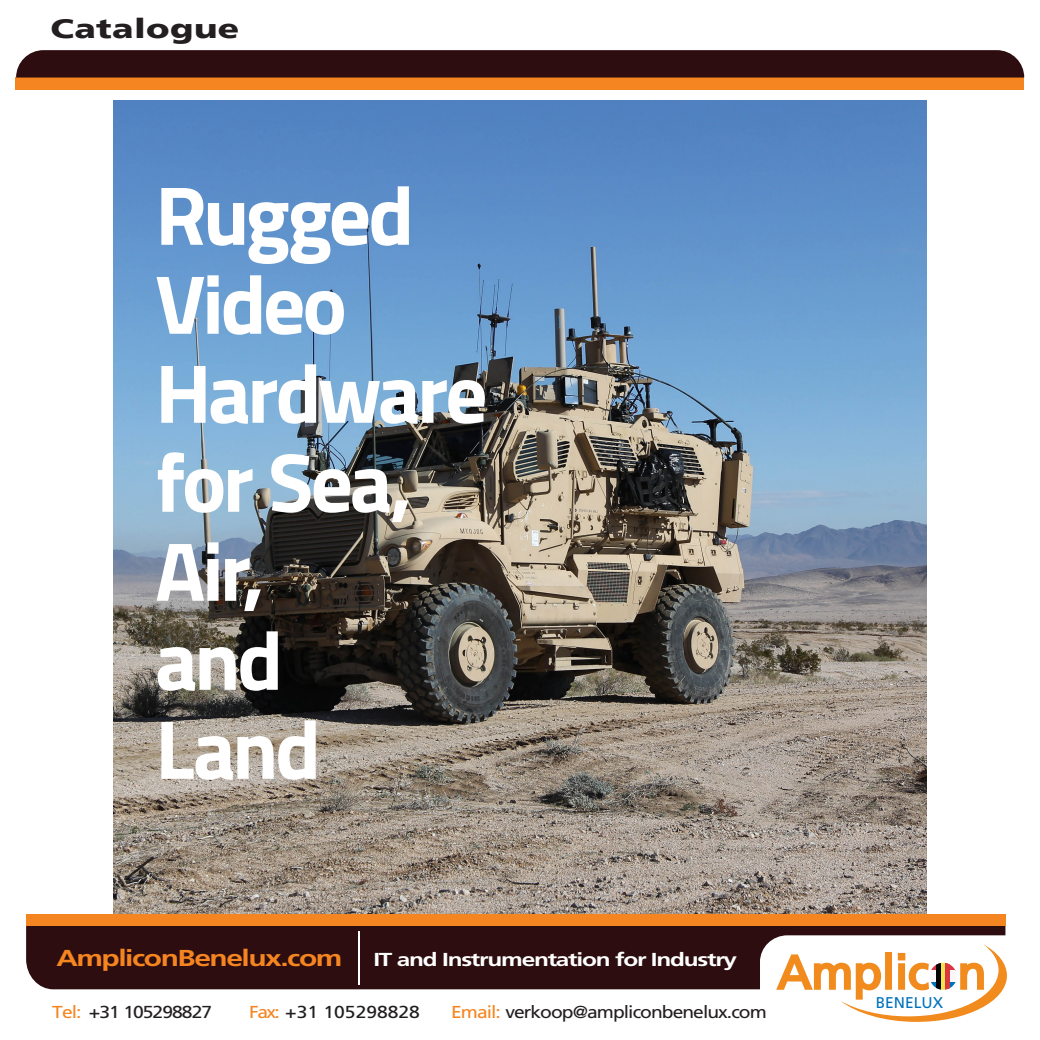
<style>
.page{position:relative;width:1040px;height:1040px;background:#fff}
.page>*{position:absolute;margin:0;border:0;box-sizing:border-box;transform-origin:0 0}
.Headline_-_ExtraBold__Align_Left{font:700 83.48px "Titillium Web";letter-spacing:-.04em;color:#fff}
.t1{font:900 27.12px "Frutiger LT";letter-spacing:.01em;color:#231f20;scale:1.3 1}
.t2{font:700 23.1px "Frutiger";letter-spacing:-.05em;color:#f58520;scale:1.3 1}
.t3{font:700 18.72px "Frutiger";letter-spacing:-.05em;color:#fff;scale:1.3 1}
.t4{font:17.32px "Frutiger";letter-spacing:-.05em;color:#231f20;scale:1.11 1}
.t5{font:17.32px "Frutiger";color:#201d1e;scale:1.11 1}
.t6{font:15.58px "Frutiger";color:#0072bc}
.s1{color:#f58520}
</style>
<div class="page">
<img style="left:113px;top:101px;width:813px;height:813px">
<div style="left:16px;top:78px;width:1008px;height:12px;background:#f58520"></div>
<svg style="left:16px;top:50px;width:1008px;height:28px;background:#331313"></svg>
<div style="left:26px;top:926px;width:979px;height:63px;background:#2d0d0f"></div>
<div style="left:26px;top:914px;width:979px;height:12px;background:#f58520"></div>
<hr style="left:358px;top:931px;width:1px;height:53px;background:#fff">
<svg style="left:776px;top:944px;width:230px;height:77px"></svg>
<svg style="left:930px;top:963px;width:26px;height:7px"></svg>
<div style="left:929px;top:970px;width:27px;height:12px;background:#fcf8f9"></div>
<svg style="left:930px;top:982px;width:26px;height:6px"></svg>
<div style="left:936px;top:962px;width:5px;height:27px;background:#040503"></div>
<hr style="left:941px;top:962px;width:4px;height:27px;background:#f2e24e">
<hr style="left:945px;top:962px;width:4px;height:27px;background:#da3741">
<h2 class="t1" style="left:51px;top:12px;width:147px">Catalogue</h2>
<p class="Headline_-_ExtraBold__Align_Left" style="left:155px;top:152px;width:260px">Rugged</p>
<p class="Headline_-_ExtraBold__Align_Left" style="left:155px;top:241px;width:193px">Video</p>
<p class="Headline_-_ExtraBold__Align_Left" style="left:155px;top:330px;width:334px">Hardware</p>
<p class="Headline_-_ExtraBold__Align_Left" style="left:155px;top:419px;width:259px">for Sea,</p>
<p class="Headline_-_ExtraBold__Align_Left" style="left:155px;top:508px;width:111px">Air,</p>
<p class="Headline_-_ExtraBold__Align_Left" style="left:155px;top:596px;width:129px">and</p>
<p class="Headline_-_ExtraBold__Align_Left" style="left:155px;top:685px;width:167px">Land</p>
<h3 class="t2" style="left:56px;top:944px;width:222px">AmpliconBenelux.com</h3>
<p class="t3" style="left:373px;top:948px;width:281px">IT and Instrumentation for Industry</p>
<p class="t4" style="left:52px;top:1001px;width:145px"><span class="s1">Tel:</span> +31 105298827</p>
<p class="t5" style="left:249px;top:1001px;width:155px"><span class="s1">Fax:</span> +31 105298828</p>
<p class="t4" style="left:451px;top:1001px;width:286px"><span class="s1">Email:</span> verkoop@ampliconbenelux.com</p>
<p class="t6" style="left:875px;top:993px;width:69px">BENELUX</p>
</div>
